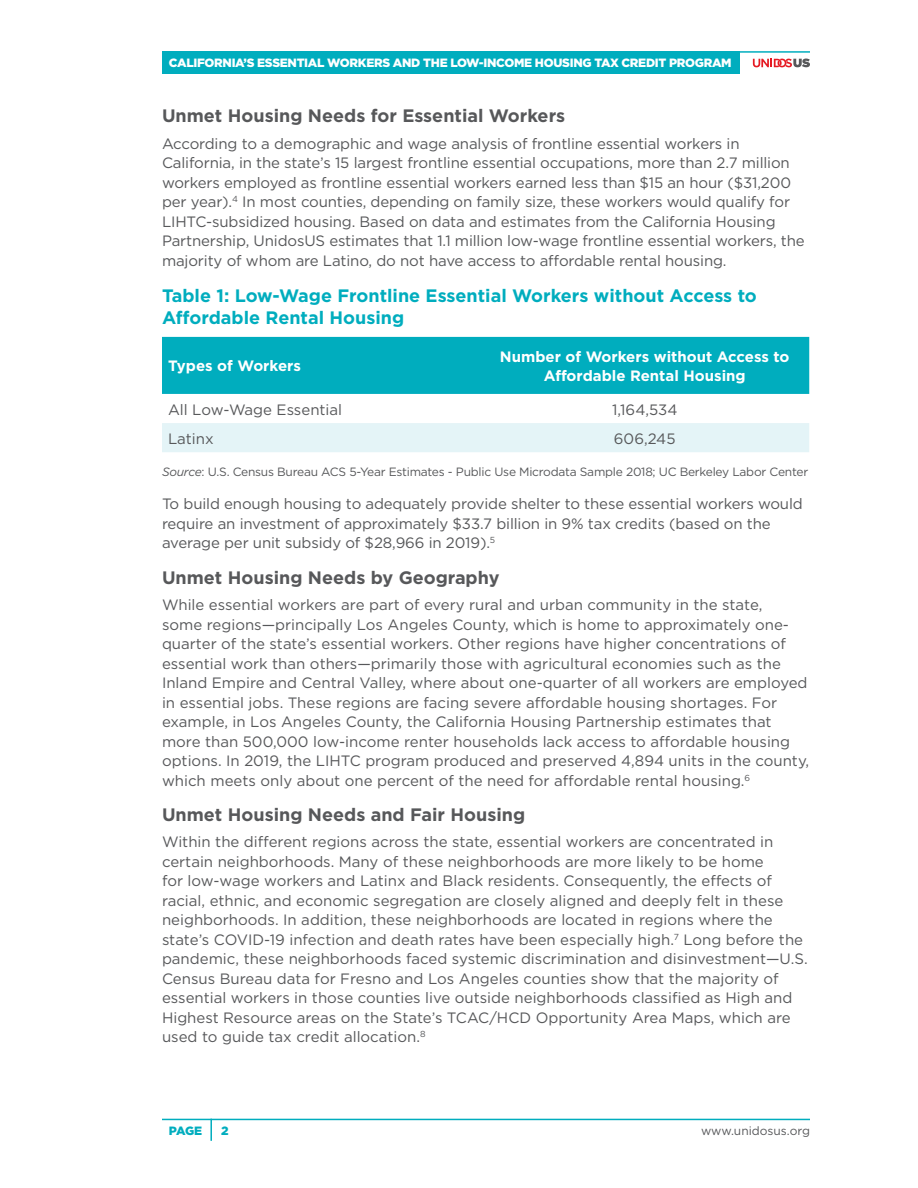
<style>
.page{position:relative;width:918px;height:1188px;background:#fff}
.page>*{position:absolute;margin:0;border:0;box-sizing:border-box;transform-origin:0 0}
.t1{font:700 18px "Gotham";color:#57585a}
.t2{font:700 18px/22.5px "Gotham";color:#00adbe}
.t3{font:15px/19.5px "Gotham";color:#57585a}
.t4{font:700 15px/19.5px "Gotham";color:#fff;text-align:center}
.t5{font:12px "Gotham";letter-spacing:-.02em;color:#57585a}
.t6{font:900 12px "Gotham HTF";letter-spacing:-.025em;color:#fff}
.t7{font:12px "Gotham";color:#57585a}
.t8{font:900 12px "Gotham HTF";color:#00adbe}
.s1{font-style:italic}
</style>
<div class="page">
<div style="left:162px;top:51px;width:578px;height:22px;background:#00adbe"></div>
<hr style="left:210px;top:1119px;width:2px;height:22px;background:#00adbe">
<hr style="left:162px;top:1119px;width:648px;height:1px;background:#00adbe">
<hr style="left:162px;top:51px;width:648px;height:2px;background:#00adbe">
<svg style="left:753px;top:59px;width:57px;height:8px"></svg>
<div style="left:162px;top:337px;width:647px;height:57px;background:#00adbe"></div>
<div style="left:162px;top:423px;width:647px;height:29px;background:#e4f4f7"></div>
<p class="t6" style="left:169px;top:56px;width:564px">CALIFORNIA’S ESSENTIAL WORKERS AND THE LOW-INCOME HOUSING TAX CREDIT PROGRAM</p>
<p class="t1" style="left:162px;top:104px;width:405px">Unmet Housing Needs for Essential Workers</p>
<p class="t3" style="left:162px;top:133px;width:644px">According to a demographic and wage analysis of frontline essential workers in California, in the state’s 15 largest frontline essential occupations, more than 2.7 million workers employed as frontline essential workers earned less than $15 an hour ($31,200 per year).<sup>4</sup> In most counties, depending on family size, these workers would qualify for LIHTC-subsidized housing. Based on data and estimates from the California Housing Partnership, UnidosUS estimates that 1.1 million low-wage frontline essential workers, the majority of whom are Latino, do not have access to affordable rental housing.</p>
<p class="t2" style="left:162px;top:284px;width:596px">Table 1: Low-Wage Frontline Essential Workers without Access to<br>Affordable Rental Housing</p>
<p class="t4" style="left:168px;top:356px;width:135px">Types of Workers</p>
<p class="t4" style="left:500px;top:347px;width:291px">Number of Workers without Access to<br>Affordable Rental Housing</p>
<p class="t3" style="left:168px;top:399px;width:176px">All Low-Wage Essential</p>
<p class="t3" style="left:612px;top:399px;width:67px">1,164,534</p>
<p class="t3" style="left:168px;top:428px;width:47px">Latinx</p>
<p class="t3" style="left:614px;top:428px;width:63px">606,245</p>
<p class="t5" style="left:162px;top:464px;width:648px"><span class="s1">Source</span>: U.S. Census Bureau ACS 5-Year Estimates - Public Use Microdata Sample 2018; UC Berkeley Labor Center</p>
<p class="t3" style="left:162px;top:494px;width:642px">To build enough housing to adequately provide shelter to these essential workers would require an investment of approximately $33.7 billion in 9% tax credits (based on the average per unit subsidy of $28,966 in 2019).<sup>5</sup></p>
<p class="t1" style="left:162px;top:566px;width:339px">Unmet Housing Needs by Geography</p>
<p class="t3" style="left:162px;top:595px;width:649px">While essential workers are part of every rural and urban community in the state,<br>some regions—principally Los Angeles County, which is home to approximately one&shy;quarter of the state’s essential workers. Other regions have higher concentrations of essential work than others—primarily those with agricultural economies such as the Inland Empire and Central Valley, where about one-quarter of all workers are employed in essential jobs. These regions are facing severe affordable housing shortages. For example, in Los Angeles County, the California Housing Partnership estimates that more than 500,000 low-income renter households lack access to affordable housing options. In 2019, the LIHTC program produced and preserved 4,894 units in the county, which meets only about one percent of the need for affordable rental housing.<sup>6</sup></p>
<p class="t1" style="left:162px;top:803px;width:365px">Unmet Housing Needs and Fair Housing</p>
<p class="t3" style="left:162px;top:832px;width:647px">Within the different regions across the state, essential workers are concentrated in certain neighborhoods. Many of these neighborhoods are more likely to be home<br>for low-wage workers and Latinx and Black residents. Consequently, the effects of racial, ethnic, and economic segregation are closely aligned and deeply felt in these neighborhoods. In addition, these neighborhoods are located in regions where the state’s COVID-19 infection and death rates have been especially high.<sup>7</sup> Long before the pandemic, these neighborhoods faced systemic discrimination and disinvestment—U.S.<br>Census Bureau data for Fresno and Los Angeles counties show that the majority of essential workers in those counties live outside neighborhoods classified as High and Highest Resource areas on the State’s TCAC/HCD Opportunity Area Maps, which are used to guide tax credit allocation.<sup>8</sup></p>
<p class="t8" style="left:169px;top:1123px;width:35px">PAGE</p>
<p class="t8" style="left:221px;top:1123px;width:9px">2</p>
<p class="t7" style="left:701px;top:1123px;width:110px">www.unidosus.org</p>
</div>
